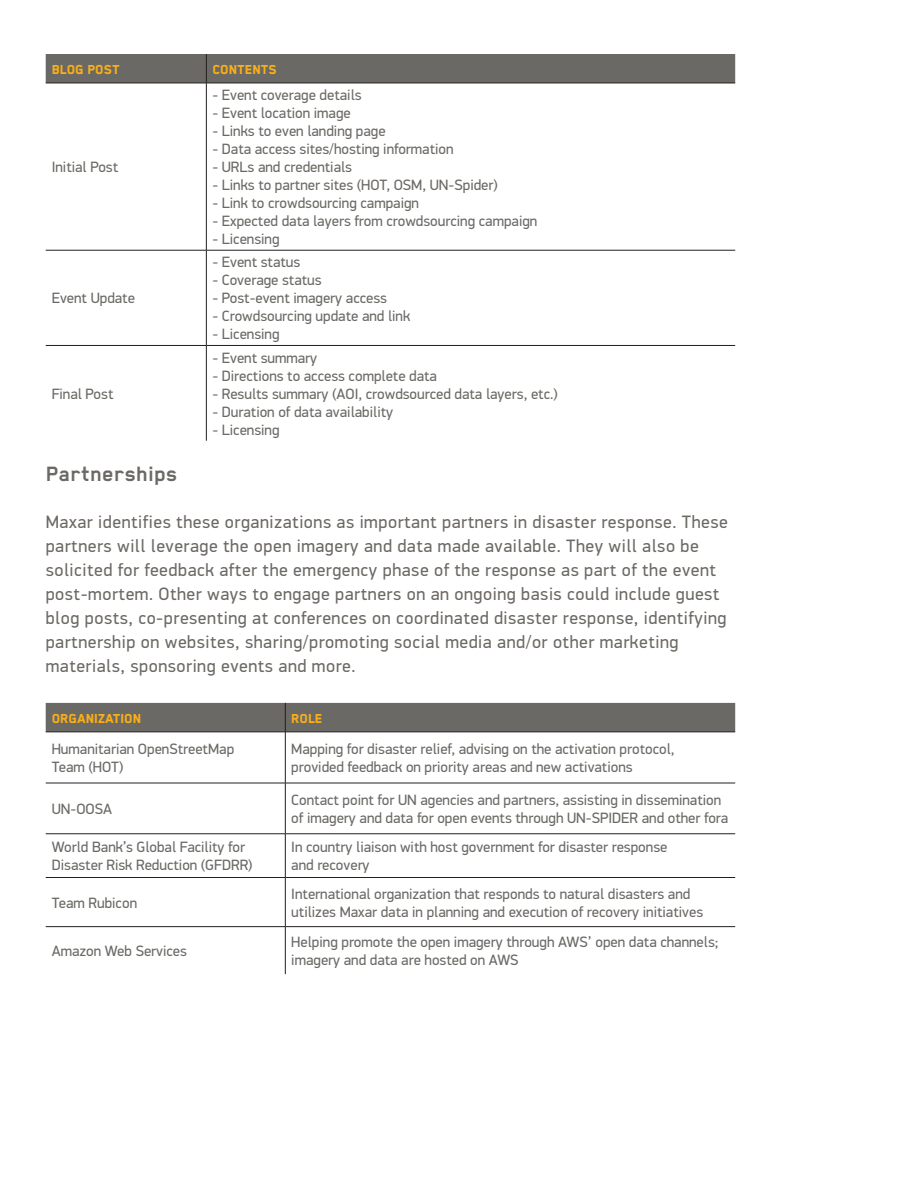
<style>
.page{position:relative;width:918px;height:1188px;background:#fff}
.page>*{position:absolute;margin:0;border:0;box-sizing:border-box;transform-origin:0 0}
.t1{font:700 24px "Blender";letter-spacing:.02em;color:#6b6965}
.t2{font:18px/24px "PFDIN Display Pro";letter-spacing:.03em;color:#6c6965}
.cell_copy{font:15px/18px "PFDIN Display Pro";color:#6b6965}
.cell_copy-2{font:15px "PFDIN Display Pro";color:#6c6965}
.t3{font:800 15px "Blender";color:#faaf18}
</style>
<div class="page">
<div style="left:46px;top:54px;width:689px;height:29px;background:#6b6965"></div>
<hr style="left:46px;top:83px;width:160px;height:1px;background:#231f20">
<hr style="left:206px;top:83px;width:529px;height:1px;background:#231f20">
<hr style="left:206px;top:83px;width:1px;height:167px;background:#231f20">
<hr style="left:46px;top:250px;width:160px;height:1px;background:#231f20">
<hr style="left:206px;top:250px;width:529px;height:1px;background:#231f20">
<hr style="left:206px;top:250px;width:1px;height:95px;background:#231f20">
<hr style="left:46px;top:345px;width:160px;height:1px;background:#231f20">
<hr style="left:206px;top:345px;width:529px;height:1px;background:#231f20">
<hr style="left:206px;top:346px;width:1px;height:95px;background:#231f20">
<div style="left:46px;top:703px;width:689px;height:29px;background:#6b6965"></div>
<hr style="left:46px;top:732px;width:239px;height:1px;background:#231f20">
<hr style="left:285px;top:732px;width:450px;height:1px;background:#231f20">
<hr style="left:285px;top:732px;width:1px;height:51px;background:#231f20">
<hr style="left:46px;top:783px;width:239px;height:1px;background:#231f20">
<hr style="left:285px;top:783px;width:450px;height:1px;background:#231f20">
<hr style="left:285px;top:783px;width:1px;height:51px;background:#231f20">
<hr style="left:46px;top:834px;width:239px;height:1px;background:#231f20">
<hr style="left:285px;top:834px;width:450px;height:1px;background:#231f20">
<hr style="left:285px;top:834px;width:1px;height:43px;background:#231f20">
<hr style="left:46px;top:877px;width:239px;height:1px;background:#231f20">
<hr style="left:285px;top:877px;width:450px;height:1px;background:#231f20">
<hr style="left:285px;top:878px;width:1px;height:48px;background:#231f20">
<hr style="left:46px;top:926px;width:239px;height:1px;background:#231f20">
<hr style="left:285px;top:926px;width:450px;height:1px;background:#231f20">
<hr style="left:285px;top:927px;width:1px;height:47px;background:#231f20">
<p class="t3" style="left:52px;top:62px;width:69px">BLOG POST</p>
<p class="t3" style="left:212px;top:62px;width:66px">CONTENTS</p>
<p class="cell_copy" style="left:52px;top:158px;width:68px">Initial Post</p>
<p class="cell_copy" style="left:52px;top:290px;width:85px">Event Update</p>
<p class="cell_copy" style="left:52px;top:385px;width:63px">Final Post</p>
<p class="cell_copy-2" style="left:212px;top:86px;width:151px">- Event coverage details</p>
<p class="cell_copy-2" style="left:212px;top:104px;width:140px">- Event location image</p>
<p class="cell_copy-2" style="left:212px;top:122px;width:175px">- Links to even landing page</p>
<p class="cell_copy-2" style="left:212px;top:140px;width:243px">- Data access sites/hosting information</p>
<p class="cell_copy-2" style="left:212px;top:158px;width:141px">- URLs and credentials</p>
<p class="cell_copy-2" style="left:212px;top:176px;width:287px">- Links to partner sites (HOT, OSM, UN-Spider)</p>
<p class="cell_copy-2" style="left:212px;top:194px;width:208px">- Link to crowdsourcing campaign</p>
<p class="cell_copy-2" style="left:212px;top:212px;width:327px">- Expected data layers from crowdsourcing campaign</p>
<p class="cell_copy-2" style="left:212px;top:230px;width:69px">- Licensing</p>
<p class="cell_copy" style="left:212px;top:254px;width:89px">- Event status</p>
<p class="cell_copy" style="left:212px;top:272px;width:111px">- Coverage status</p>
<p class="cell_copy" style="left:212px;top:290px;width:176px">- Post-event imagery access</p>
<p class="cell_copy" style="left:212px;top:308px;width:199px">- Crowdsourcing update and link</p>
<p class="cell_copy" style="left:212px;top:326px;width:69px">- Licensing</p>
<p class="cell_copy" style="left:212px;top:349px;width:106px">- Event summary</p>
<p class="cell_copy" style="left:212px;top:367px;width:226px">- Directions to access complete data</p>
<p class="cell_copy" style="left:212px;top:385px;width:347px">- Results summary (AOI, crowdsourced data layers, etc.)</p>
<p class="cell_copy" style="left:212px;top:403px;width:182px">- Duration of data availability</p>
<p class="cell_copy" style="left:212px;top:421px;width:69px">- Licensing</p>
<p class="t1" style="left:46px;top:461px;width:133px">Partnerships</p>
<p class="t2" style="left:46px;top:510px;width:684px">Maxar identifies these organizations as important partners in disaster response. These partners will leverage the open imagery and data made available. They will also be solicited for feedback after the emergency phase of the response as part of the event post-mortem. Other ways to engage partners on an ongoing basis could include guest blog posts, co-presenting at conferences on coordinated disaster response, identifying partnership on websites, sharing/promoting social media and/or other marketing materials, sponsoring events and more.</p>
<p class="t3" style="left:52px;top:711px;width:91px">ORGANIZATION</p>
<p class="t3" style="left:291px;top:711px;width:33px">ROLE</p>
<p class="cell_copy" style="left:52px;top:740px;width:184px">Humanitarian OpenStreetMap</p>
<p class="cell_copy" style="left:52px;top:758px;width:73px">Team (HOT)</p>
<p class="cell_copy" style="left:291px;top:740px;width:385px">Mapping for disaster relief, advising on the activation protocol, provided feedback on priority areas and new activations</p>
<p class="cell_copy" style="left:52px;top:800px;width:62px">UN-OOSA</p>
<p class="cell_copy" style="left:291px;top:791px;width:439px">Contact point for UN agencies and partners, assisting in dissemination of imagery and data for open events through UN-SPIDER and other fora</p>
<p class="cell_copy" style="left:52px;top:838px;width:202px">World Bank’s Global Facility for<br>Disaster Risk Reduction (GFDRR)</p>
<p class="cell_copy" style="left:291px;top:838px;width:378px">In country liaison with host government for disaster response and recovery</p>
<p class="cell_copy" style="left:52px;top:894px;width:87px">Team Rubicon</p>
<p class="cell_copy" style="left:291px;top:885px;width:413px">International organization that responds to natural disasters and utilizes Maxar data in planning and execution of recovery initiatives</p>
<p class="cell_copy" style="left:52px;top:942px;width:137px">Amazon Web Services</p>
<p class="cell_copy" style="left:291px;top:933px;width:429px">Helping promote the open imagery through AWS’ open data channels; imagery and data are hosted on AWS</p>
</div>
